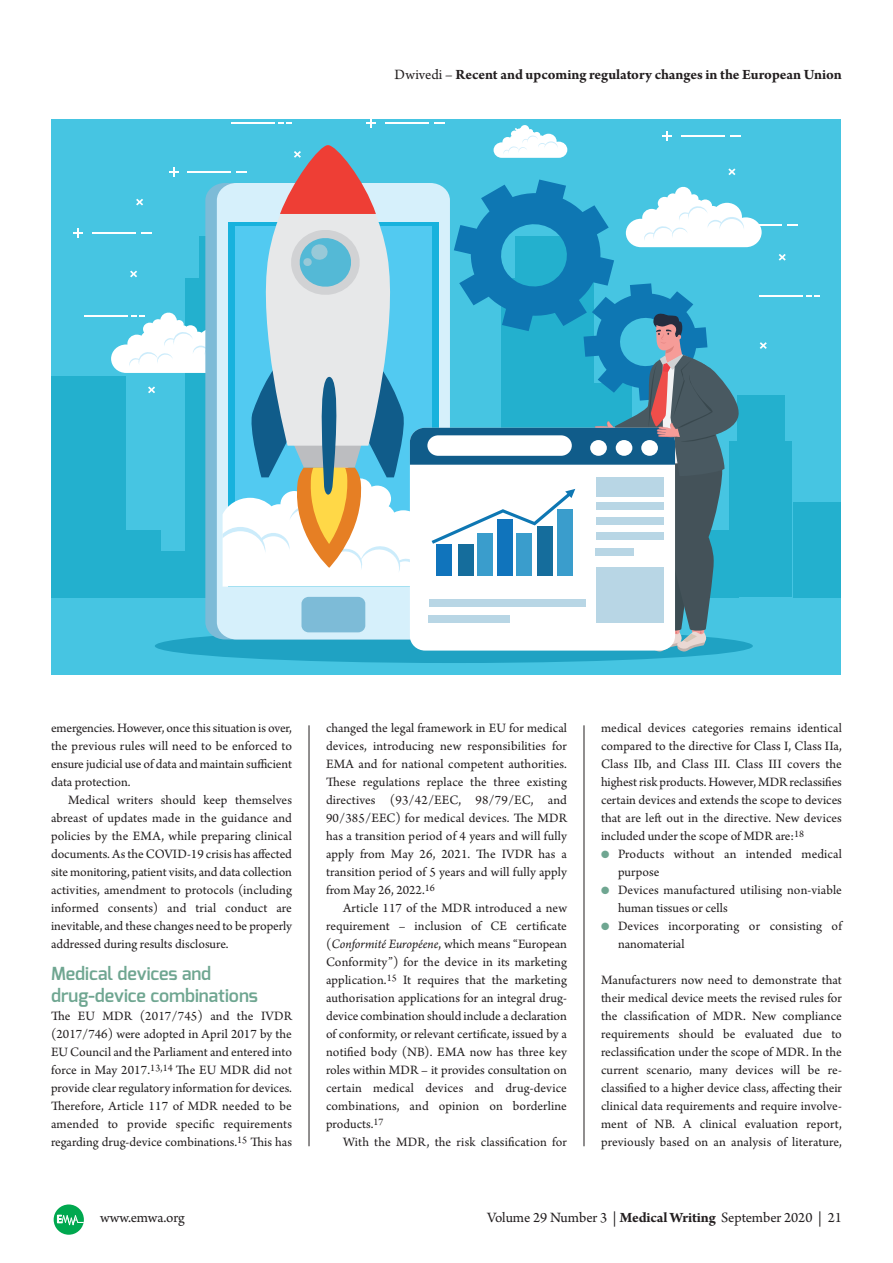
<style>
.page{position:relative;width:893px;height:1263px;background:#fff}
.page>*{position:absolute;margin:0;border:0;box-sizing:border-box;transform-origin:0 0}
.t1{font:600 18px/22.5px "Exo";color:#6fa691}
.t2{font:700 15px "Arno Pro";letter-spacing:-.005em;color:#231f20}
.t3{font:15px "Arno Pro";letter-spacing:-.005em;color:#231f20}
.t4{font:13.5px/18px "Arno Pro";letter-spacing:.005em;color:#231f20;text-align:justify}
.s1{font-weight:400}
.s2{font-style:italic}
.s3{color:#6fa691}
.s4{font-weight:700}
</style>
<div class="page">
<svg style="left:54px;top:1204px;width:30px;height:31px"></svg>
<hr style="left:309px;top:725px;width:1px;height:421px;background:#231f20">
<hr style="left:584px;top:725px;width:1px;height:421px;background:#231f20">
<div style="left:51px;top:119px;width:789px;height:555px;background:#46c5e2"></div>
<svg style="left:73px;top:228px;width:10px;height:10px"></svg>
<hr style="left:92px;top:232px;width:44px;height:2px;background:#fff">
<hr style="left:738px;top:224px;width:44px;height:2px;background:#fff">
<svg style="left:787px;top:224px;width:11px;height:2px"></svg>
<hr style="left:759px;top:295px;width:44px;height:2px;background:#fff">
<svg style="left:806px;top:295px;width:13px;height:2px"></svg>
<hr style="left:84px;top:315px;width:43px;height:1px;background:#fff">
<svg style="left:779px;top:254px;width:7px;height:7px"></svg>
<div style="left:51px;top:376px;width:74px;height:221px;background:#23b0ce"></div>
<div style="left:729px;top:441px;width:63px;height:156px;background:#23b0ce"></div>
<div style="left:737px;top:395px;width:47px;height:202px;background:#23b0ce"></div>
<div style="left:793px;top:502px;width:47px;height:95px;background:#23b0ce"></div>
<div style="left:155px;top:629px;width:598px;height:34px;background:#1fa2c3;border-radius:50%"></div>
<svg style="left:111px;top:119px;width:656px;height:533px"></svg>
<p class="t2" style="left:395px;top:69px;width:449px"><span class="s1">Dwivedi –</span> Recent and upcoming regulatory changes in the European Union</p>
<p class="t4" style="left:51px;top:720px;width:242px">emergencies. However, once this situation is over, the previous rules will need to be enforced to ensure judicial use of data and maintain sufficient data protection.</p>
<p class="t4" style="left:51px;top:792px;width:242px;text-indent:17px">Medical writers should keep themselves abreast of updates made in the guidance and policies by the EMA, while preparing clinical documents. As the COVID-19 crisis has affected site monitoring, patient visits, and data collection activities, amendment to protocols (including informed consents) and trial conduct are inevitable, and these changes need to be properly addressed during results disclosure.</p>
<h1 class="t1" style="left:51px;top:964px;width:208px">Medical devices and drug-device combinations</h1>
<p class="t4" style="left:51px;top:1008px;width:242px">The EU MDR (2017/745) and the IVDR (2017/746) were adopted in April 2017 by the EU Council and the Parliament and entered into force in May 2017.<sup>13,14</sup> The EU MDR did not provide clear regulatory information for devices.<br>Therefore, Article 117 of MDR needed to be amended to provide specific requirements regarding drug-device combinations.<sup>15</sup> This has</p>
<p class="t4" style="left:326px;top:720px;width:242px">changed the legal framework in EU for medical devices, introducing new responsibilities for EMA and for national competent authorities.<br>These regulations replace the three existing directives (93/42/EEC, 98/79/EC, and 90/385/EEC) for medical devices. The MDR has a transition period of 4 years and will fully apply from May 26, 2021. The IVDR has a transition period of 5 years and will fully apply from May 26, 2022.<sup>16</sup></p>
<p class="t4" style="left:326px;top:900px;width:242px;text-indent:17px">Article 117 of the MDR introduced a new requirement – inclusion of CE certificate (<span class="s2">Conformité Européene</span>, which means “European Conformity”) for the device in its marketing application.<sup>15</sup> It requires that the marketing authorisation applications for an integral drug&shy;device combination should include a declaration of conformity, or relevant certificate, issued by a notified body (NB). EMA now has three key roles within MDR – it provides consultation on certain medical devices and drug-device combinations, and opinion on borderline products.<sup>17</sup></p>
<p class="t4" style="left:343px;top:1134px;width:225px">With the MDR, the risk classification for</p>
<p class="t4" style="left:601px;top:720px;width:242px">medical devices categories remains identical compared to the directive for Class I, Class IIa, Class IIb, and Class III. Class III covers the highest risk products. However, MDR reclassifies certain devices and extends the scope to devices that are left out in the directive. New devices included under the scope of MDR are:<sup>18</sup></p>
<p class="t4" style="left:618px;top:846px;width:225px;text-indent:-17px"><span class="s3">●</span> Products without an intended medical purpose</p>
<p class="t4" style="left:618px;top:882px;width:225px;text-indent:-17px"><span class="s3">●</span> Devices manufactured utilising non-viable human tissues or cells</p>
<p class="t4" style="left:618px;top:918px;width:225px;text-indent:-17px"><span class="s3">●</span> Devices incorporating or consisting of nanomaterial</p>
<p class="t4" style="left:601px;top:972px;width:242px">Manufacturers now need to demonstrate that their medical device meets the revised rules for the classification of MDR. New compliance requirements should be evaluated due to reclassification under the scope of MDR. In the current scenario, many devices will be re&shy;classified to a higher device class, affecting their clinical data requirements and require involve&shy;ment of NB. A clinical evaluation report, previously based on an analysis of literature,</p>
<p class="t3" style="left:100px;top:1212px;width:86px">www.emwa.org</p>
<p class="t3" style="left:487px;top:1212px;width:356px">Volume 29 Number 3 | <span class="s4">Medical Writing</span> September 2020 | 21</p>
</div>
